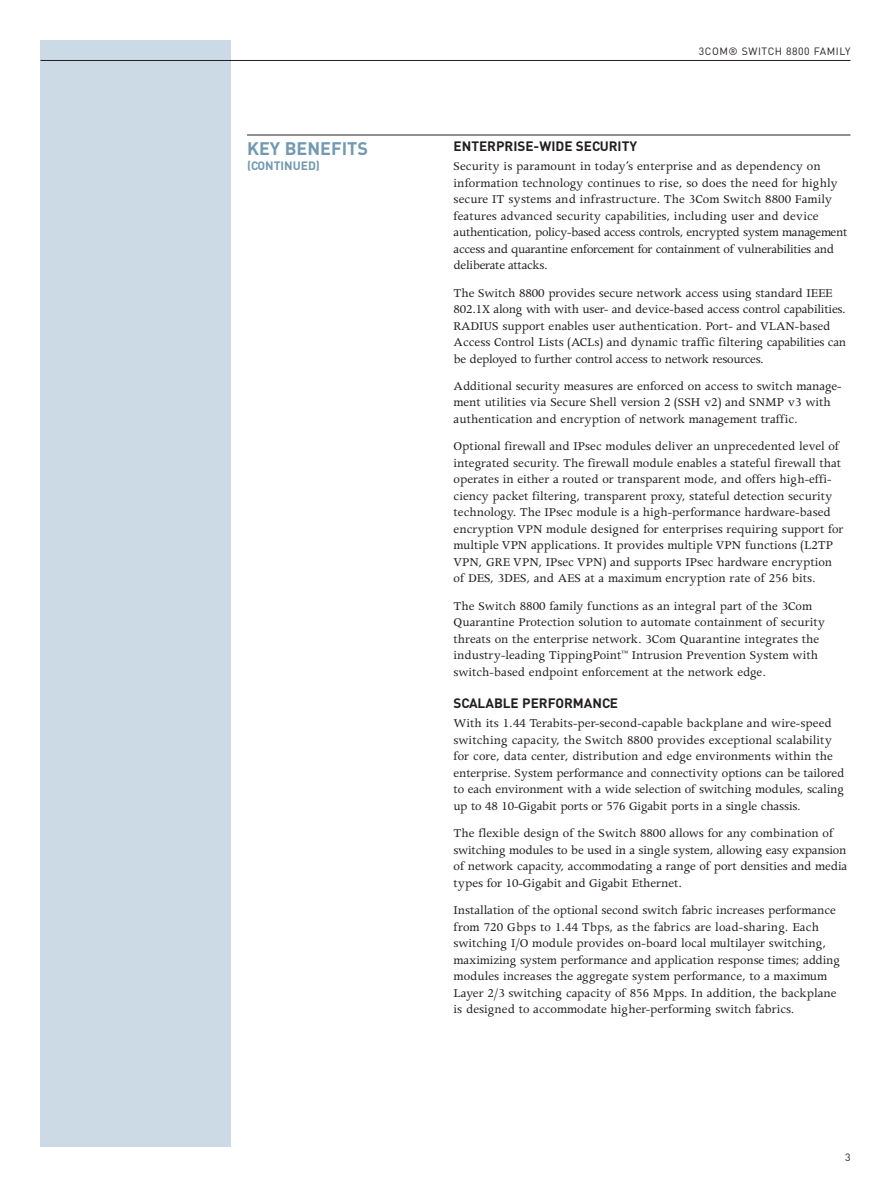
<style>
.page{position:relative;width:891px;height:1188px;background:#fff}
.page>*{position:absolute;margin:0;border:0;box-sizing:border-box;transform-origin:0 0}
.t1{font:700 18px "DIN";color:#7199b1}
.t2{font:13.5px/16.5px "Apollo";color:#231f20}
.t3{font:700 13.5px "DIN";color:#231f20}
.t4{font:700 12px "DIN";color:#7199b1}
.t5{font:10.5px "DIN";letter-spacing:.05em;color:#231f20}
</style>
<div class="page">
<div style="left:40px;top:40px;width:191px;height:1108px;background:#ccdae5"></div>
<hr style="left:40px;top:60px;width:810px;height:1px;background:#231f20">
<hr style="left:247px;top:135px;width:603px;height:1px;background:#231f20">
<h1 class="t1" style="left:247px;top:138px;width:123px">KEY BENEFITS</h1>
<p class="t4" style="left:247px;top:159px;width:74px">(CONTINUED)</p>
<p class="t5" style="left:699px;top:45px;width:153px">3COM® SWITCH 8800 FAMILY</p>
<p class="t3" style="left:454px;top:138px;width:185px">ENTERPRISE-WIDE SECURITY</p>
<p class="t2" style="left:454px;top:160px;width:395px">Security is paramount in today’s enterprise and as dependency on information technology continues to rise, so does the need for highly secure IT systems and infrastructure. The 3Com Switch 8800 Family features advanced security capabilities, including user and device authentication, policy-based access controls, encrypted system management access and quarantine enforcement for containment of vulnerabilities and deliberate attacks.</p>
<p class="t2" style="left:454px;top:286px;width:394px">The Switch 8800 provides secure network access using standard IEEE 802.1X along with with user- and device-based access control capabilities.<br>RADIUS support enables user authentication. Port- and VLAN-based Access Control Lists (ACLs) and dynamic traffic filtering capabilities can be deployed to further control access to network resources.</p>
<p class="t2" style="left:454px;top:379px;width:390px">Additional security measures are enforced on access to switch manage&shy;ment utilities via Secure Shell version 2 (SSH v2) and SNMP v3 with authentication and encryption of network management traffic.</p>
<p class="t2" style="left:454px;top:439px;width:392px">Optional firewall and IPsec modules deliver an unprecedented level of integrated security. The firewall module enables a stateful firewall that operates in either a routed or transparent mode, and offers high-effi&shy;ciency packet filtering, transparent proxy, stateful detection security technology. The IPsec module is a high-performance hardware-based encryption VPN module designed for enterprises requiring support for multiple VPN applications. It provides multiple VPN functions (L2TP VPN, GRE VPN, IPsec VPN) and supports IPsec hardware encryption of DES, 3DES, and AES at a maximum encryption rate of 256 bits.</p>
<p class="t2" style="left:454px;top:599px;width:373px">The Switch 8800 family functions as an integral part of the 3Com Quarantine Protection solution to automate containment of security threats on the enterprise network. 3Com Quarantine integrates the industry-leading TippingPoint<sup>™</sup> Intrusion Prevention System with switch-based endpoint enforcement at the network edge.</p>
<p class="t3" style="left:454px;top:695px;width:166px">SCALABLE PERFORMANCE</p>
<p class="t2" style="left:454px;top:717px;width:392px">With its 1.44 Terabits-per-second-capable backplane and wire-speed switching capacity, the Switch 8800 provides exceptional scalability for core, data center, distribution and edge environments within the enterprise. System performance and connectivity options can be tailored to each environment with a wide selection of switching modules, scaling up to 48 10-Gigabit ports or 576 Gigabit ports in a single chassis.</p>
<p class="t2" style="left:454px;top:826px;width:395px">The flexible design of the Switch 8800 allows for any combination of switching modules to be used in a single system, allowing easy expansion of network capacity, accommodating a range of port densities and media types for 10-Gigabit and Gigabit Ethernet.</p>
<p class="t2" style="left:454px;top:903px;width:388px">Installation of the optional second switch fabric increases performance from 720 Gbps to 1.44 Tbps, as the fabrics are load-sharing. Each switching I/O module provides on-board local multilayer switching, maximizing system performance and application response times; adding modules increases the aggregate system performance, to a maximum Layer 2/3 switching capacity of 856 Mpps. In addition, the backplane is designed to accommodate higher-performing switch fabrics.</p>
<p class="t5" style="left:845px;top:1151px;width:7px">3</p>
</div>
